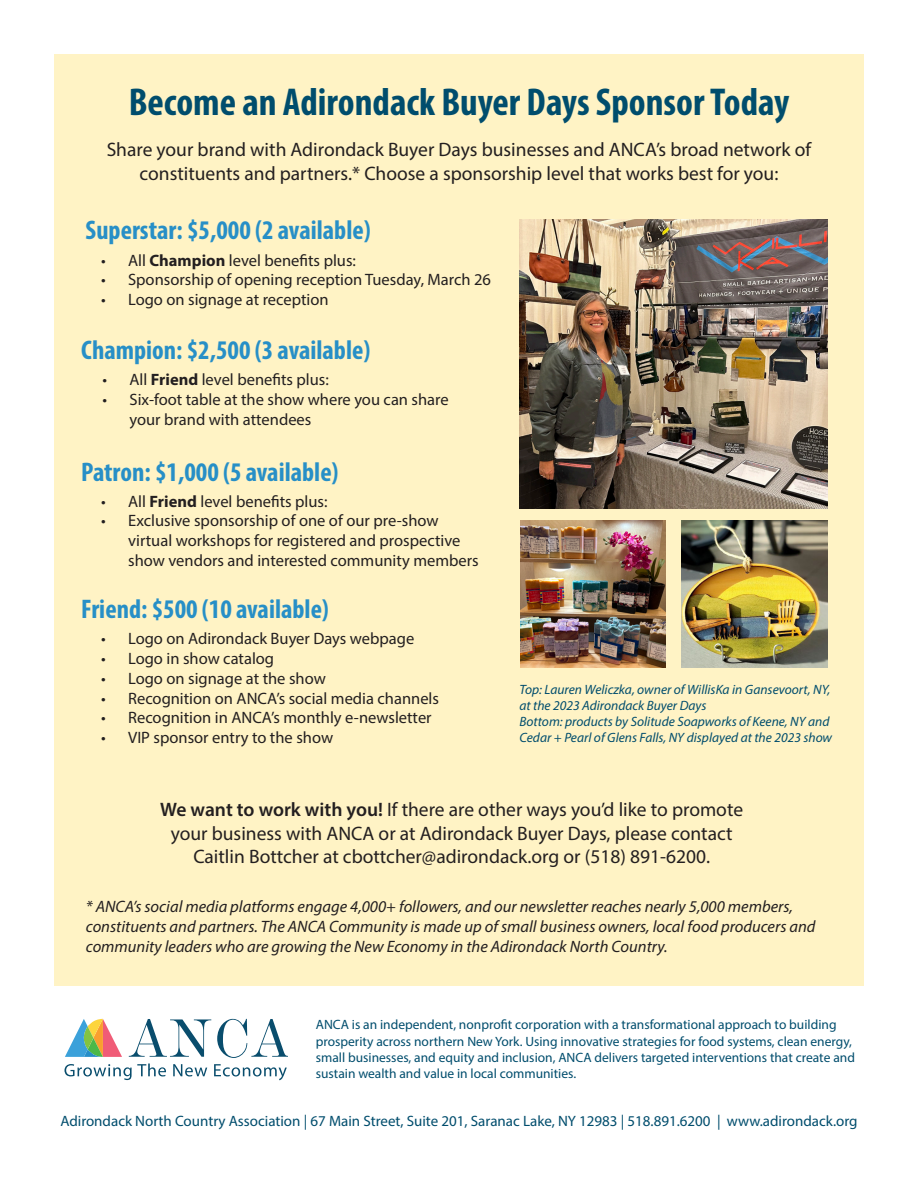
<style>
.page{position:relative;width:918px;height:1188px;background:#fff}
.page>*{position:absolute;margin:0;border:0;box-sizing:border-box;transform-origin:0 0}
.t1{font:700 condensed 39px "Myriad Pro";color:#004d6d}
.t2{font:700 condensed 27px "Myriad Pro";color:#278fc7}
.t3{font:19.5px "Myriad Pro";color:#231f20}
.t4{font:16.5px/19.8px "Myriad Pro";color:#231f20}
.t5{font:italic 16.5px/19.8px "Myriad Pro";color:#231f20}
.t6{font:15px "Myriad Pro";color:#004d6d}
.t7{font:13.5px/16.2px "Myriad Pro";color:#004d6d}
.t8{font:italic 13.5px/16.2px "Myriad Pro";color:#004d6d}
.s1{font-weight:700}
.s2{font-weight:600}
</style>
<div class="page">
<div style="left:54px;top:54px;width:810px;height:932px;background:#fff3c5"></div>
<svg style="left:65px;top:1019px;width:57px;height:38px"></svg>
<svg style="left:64px;top:1064px;width:102px;height:16px"></svg>
<svg style="left:173px;top:1064px;width:34px;height:12px"></svg>
<svg style="left:214px;top:1064px;width:73px;height:16px"></svg>
<svg style="left:129px;top:1019px;width:82px;height:38px"></svg>
<svg style="left:217px;top:1019px;width:71px;height:39px"></svg>
<img style="left:519px;top:219px;width:308px;height:290px">
<img style="left:521px;top:521px;width:145px;height:146px">
<img style="left:682px;top:521px;width:145px;height:146px">
<p class="t1" style="left:129px;top:78px;width:662px">Become an Adirondack Buyer Days Sponsor Today</p>
<p class="t3" style="left:107px;top:138px;width:706px">Share your brand with Adirondack Buyer Days businesses and ANCA’s broad network of</p>
<p class="t3" style="left:140px;top:161px;width:640px">constituents and partners.* Choose a sponsorship level that works best for you:</p>
<p class="t2" style="left:86px;top:214px;width:287px">Superstar: $5,000 (2 available)</p>
<p class="t4" style="left:101px;top:250px;width:256px">• All <span class="s1">Champion</span> level benefits plus:</p>
<p class="t4" style="left:101px;top:270px;width:391px">• Sponsorship of opening reception Tuesday, March 26</p>
<p class="t4" style="left:101px;top:289px;width:229px">• Logo on signage at reception</p>
<p class="t2" style="left:81px;top:333px;width:291px">Champion: $2,500 (3 available)</p>
<p class="t4" style="left:103px;top:370px;width:228px">• All <span class="s1">Friend</span> level benefits plus:</p>
<p class="t4" style="left:130px;top:389px;width:321px;text-indent:-27px">• Six-foot table at the show where you can share your brand with attendees</p>
<p class="t2" style="left:81px;top:455px;width:259px">Patron: $1,000 (5 available)</p>
<p class="t4" style="left:101px;top:491px;width:228px">• All <span class="s1">Friend</span> level benefits plus:</p>
<p class="t4" style="left:128px;top:511px;width:352px;text-indent:-27px">• Exclusive sponsorship of one of our pre-show virtual workshops for registered and prospective show vendors and interested community members</p>
<p class="t2" style="left:81px;top:593px;width:249px">Friend: $500 (10 available)</p>
<p class="t4" style="left:101px;top:629px;width:315px">• Logo on Adirondack Buyer Days webpage</p>
<p class="t4" style="left:101px;top:648px;width:175px">• Logo in show catalog</p>
<p class="t4" style="left:101px;top:668px;width:226px">• Logo on signage at the show</p>
<p class="t4" style="left:101px;top:688px;width:339px">• Recognition on ANCA’s social media channels</p>
<p class="t4" style="left:101px;top:708px;width:332px">• Recognition in ANCA’s monthly e-newsletter</p>
<p class="t4" style="left:101px;top:728px;width:234px">• VIP sponsor entry to the show</p>
<p class="t8" style="left:519px;top:681px;width:312px">Top: Lauren Weliczka, owner of WillisKa in Gansevoort, NY, at the 2023 Adirondack Buyer Days</p>
<p class="t8" style="left:519px;top:713px;width:314px">Bottom: products by Solitude Soapworks of Keene, NY and<br>Cedar + Pearl of Glens Falls, NY displayed at the 2023 show</p>
<p class="t3" style="left:160px;top:798px;width:584px"><span class="s2">We want to work with you!</span> If there are other ways you’d like to promote</p>
<p class="t3" style="left:171px;top:821px;width:563px">your business with ANCA or at Adirondack Buyer Days, please contact</p>
<p class="t3" style="left:193px;top:845px;width:518px">Caitlin Bottcher at cbottcher@adirondack.org or (518) 891-6200.</p>
<p class="t5" style="left:86px;top:896px;width:731px">* ANCA’s social media platforms engage 4,000+ followers, and our newsletter reaches nearly 5,000 members, constituents and partners. The ANCA Community is made up of small business owners, local food producers and community leaders who are growing the New Economy in the Adirondack North Country.</p>
<p class="t7" style="left:316px;top:1017px;width:541px">ANCA is an independent, nonprofit corporation with a transformational approach to building prosperity across northern New York. Using innovative strategies for food systems, clean energy, small businesses, and equity and inclusion, ANCA delivers targeted interventions that create and sustain wealth and value in local communities.</p>
<p class="t6" style="left:60px;top:1112px;width:799px">Adirondack North Country Association | 67 Main Street, Suite 201, Saranac Lake, NY 12983 | 518.891.6200 | www.adirondack.org</p>
</div>
